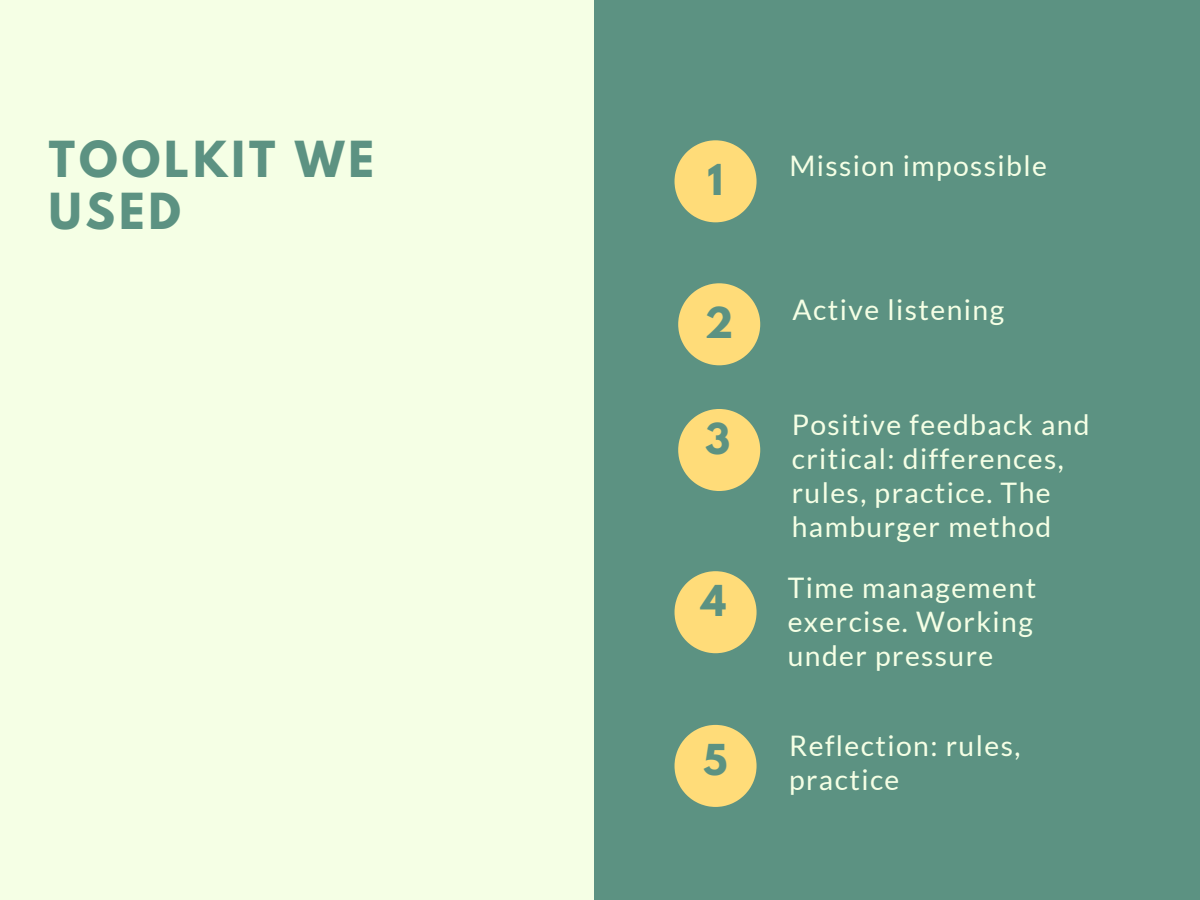
<style>
.page{position:relative;width:1200px;height:900px;background:#f5ffe5}
.page>*{position:absolute;margin:0;border:0;box-sizing:border-box;transform-origin:0 0}
.t1{font:700 44px "League Spartan";letter-spacing:.09em;color:#5c9282}
.t2{font:700 37.8px "League Spartan";color:#5c9282}
.t3{font:28.4px/34px "Lato";letter-spacing:.05em;color:#f5ffe5}
</style>
<div class="page">
<div style="left:594px;top:0;width:606px;height:900px;background:#5c9282"></div>
<svg style="left:675px;top:140px;width:82px;height:82px"></svg>
<svg style="left:678px;top:283px;width:82px;height:82px"></svg>
<svg style="left:678px;top:409px;width:82px;height:82px"></svg>
<svg style="left:675px;top:571px;width:82px;height:82px"></svg>
<svg style="left:675px;top:725px;width:82px;height:82px"></svg>
<h1 class="t1" style="left:49px;top:137px;width:327px">TOOLKIT WE</h1>
<h1 class="t1" style="left:49px;top:189px;width:134px">USED</h1>
<h2 class="t2" style="left:707px;top:161px;width:17px">1</h2>
<p class="t3" style="left:789px;top:148px;width:259px">Mission impossible</p>
<h2 class="t2" style="left:705px;top:304px;width:30px">2</h2>
<p class="t3" style="left:793px;top:292px;width:213px">Active listening</p>
<h2 class="t2" style="left:705px;top:420px;width:27px">3</h2>
<p class="t3" style="left:792px;top:407px;width:299px">Positive feedback and critical: differences, rules, practice. The hamburger method</p>
<h2 class="t2" style="left:701px;top:582px;width:27px">4</h2>
<p class="t3" style="left:788px;top:570px;width:250px;text-align:justify">Time management exercise. Working under pressure</p>
<h2 class="t2" style="left:703px;top:734px;width:45px">45</h2>
<p class="t3" style="left:789px;top:728px;width:233px">Reflection: rules, practice</p>
</div>
